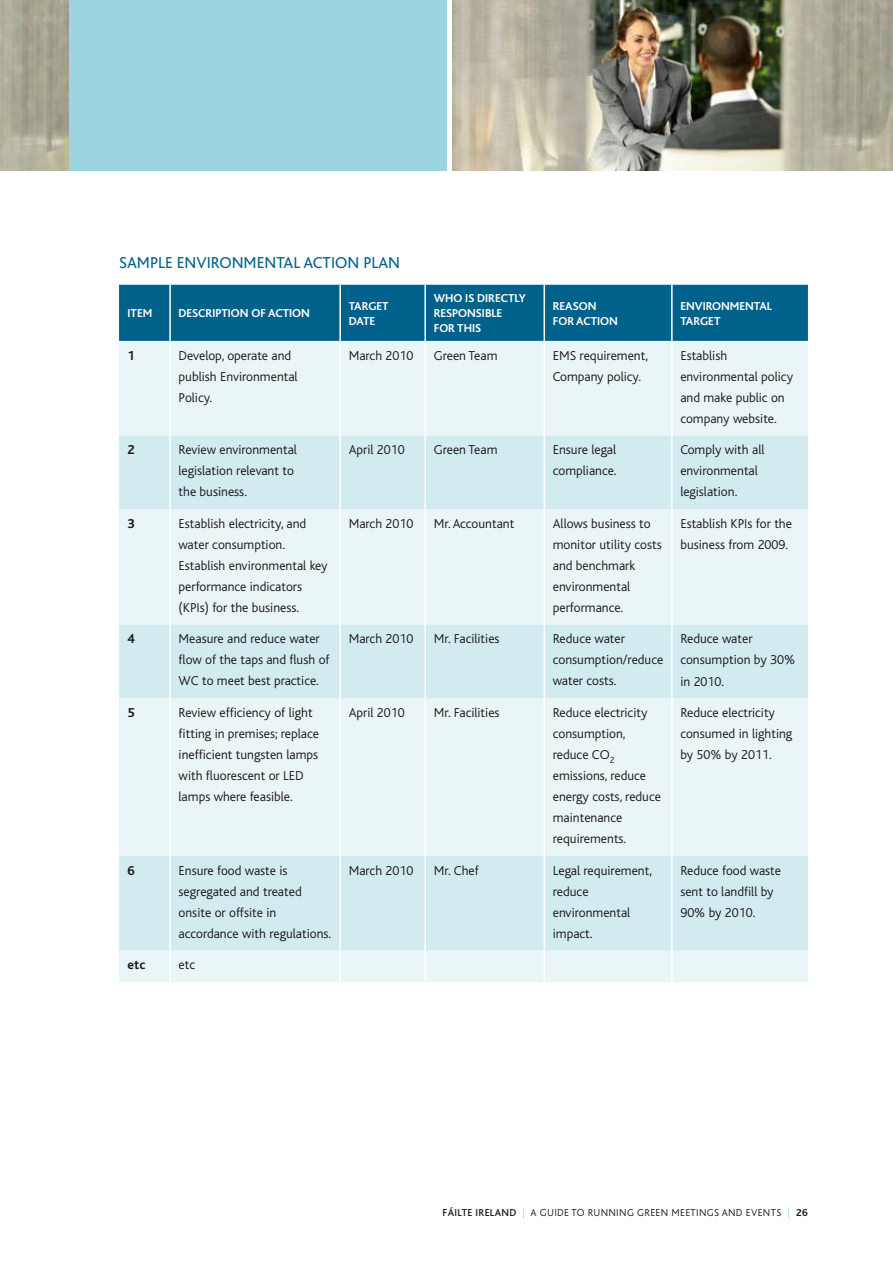
<style>
.page{position:relative;width:893px;height:1263px;background:#fff}
.page>*{position:absolute;margin:0;border:0;box-sizing:border-box;transform-origin:0 0}
.t1{font:16.5px "Bliss";color:#00618b}
.t2{font:300 13.5px/21px "Bliss";color:#1a171b}
.t3{font:700 13.5px "Bliss";color:#1a171b}
.t4{font:700 12px/15px "Bliss";color:#fff}
.t5{font:300 10.5px "Bliss";letter-spacing:.03em;color:#1a171b}
.s1{font-weight:500}
.s2{color:#9cd5e0}
.s3{font-weight:700}
</style>
<div class="page">
<div style="left:66px;top:0;width:380px;height:170px;background:#9cd5e0"></div>
<img style="left:453px;top:0;width:440px;height:170px">
<img style="left:0;top:0;width:68px;height:170px">
<div style="left:119px;top:285px;width:689px;height:56px;background:#00618b"></div>
<div style="left:119px;top:341px;width:689px;height:641px;background:#eaf5f7"></div>
<svg style="left:119px;top:435px;width:689px;height:515px;background:#def0f3"></svg>
<hr style="left:169px;top:285px;width:2px;height:56px;background:#fff">
<hr style="left:339px;top:285px;width:2px;height:56px;background:#fff">
<hr style="left:424px;top:285px;width:2px;height:56px;background:#fff">
<hr style="left:544px;top:285px;width:1px;height:56px;background:#fff">
<hr style="left:671px;top:285px;width:2px;height:56px;background:#fff">
<hr style="left:169px;top:341px;width:2px;height:94px;background:#fff">
<hr style="left:339px;top:341px;width:2px;height:94px;background:#fff">
<hr style="left:424px;top:341px;width:2px;height:94px;background:#fff">
<hr style="left:544px;top:341px;width:1px;height:94px;background:#fff">
<hr style="left:671px;top:341px;width:2px;height:94px;background:#fff">
<hr style="left:169px;top:435px;width:2px;height:74px;background:#fff">
<hr style="left:339px;top:435px;width:2px;height:74px;background:#fff">
<hr style="left:424px;top:435px;width:2px;height:74px;background:#fff">
<hr style="left:544px;top:435px;width:1px;height:74px;background:#fff">
<hr style="left:671px;top:435px;width:2px;height:74px;background:#fff">
<hr style="left:169px;top:509px;width:2px;height:116px;background:#fff">
<hr style="left:339px;top:509px;width:2px;height:116px;background:#fff">
<hr style="left:424px;top:509px;width:2px;height:116px;background:#fff">
<hr style="left:544px;top:509px;width:1px;height:116px;background:#fff">
<hr style="left:671px;top:509px;width:2px;height:116px;background:#fff">
<hr style="left:169px;top:625px;width:2px;height:73px;background:#fff">
<hr style="left:339px;top:625px;width:2px;height:73px;background:#fff">
<hr style="left:424px;top:625px;width:2px;height:73px;background:#fff">
<hr style="left:544px;top:625px;width:1px;height:73px;background:#fff">
<hr style="left:671px;top:625px;width:2px;height:73px;background:#fff">
<hr style="left:169px;top:698px;width:2px;height:158px;background:#fff">
<hr style="left:339px;top:698px;width:2px;height:158px;background:#fff">
<hr style="left:424px;top:698px;width:2px;height:158px;background:#fff">
<hr style="left:544px;top:698px;width:1px;height:158px;background:#fff">
<hr style="left:671px;top:698px;width:2px;height:158px;background:#fff">
<hr style="left:169px;top:856px;width:2px;height:94px;background:#fff">
<hr style="left:339px;top:856px;width:2px;height:94px;background:#fff">
<hr style="left:424px;top:856px;width:2px;height:94px;background:#fff">
<hr style="left:544px;top:856px;width:1px;height:94px;background:#fff">
<hr style="left:671px;top:856px;width:2px;height:94px;background:#fff">
<hr style="left:169px;top:950px;width:2px;height:32px;background:#fff">
<hr style="left:339px;top:950px;width:2px;height:32px;background:#fff">
<hr style="left:424px;top:950px;width:2px;height:32px;background:#fff">
<hr style="left:544px;top:950px;width:1px;height:32px;background:#fff">
<hr style="left:671px;top:950px;width:2px;height:32px;background:#fff">
<p class="t1" style="left:119px;top:254px;width:18px">SAMPLE</p>
<p class="t1" style="left:177px;top:254px;width:19px">ENVIRONMENTAL</p>
<p class="t1" style="left:303px;top:254px;width:20px">ACTION</p>
<p class="t1" style="left:363px;top:254px;width:18px">PLAN</p>
<p class="t4" style="left:128px;top:306px;width:11px">ITEM</p>
<p class="t4" style="left:179px;top:306px;width:16px">DESCRIPTION</p>
<p class="t4" style="left:252px;top:306px;width:32px">OF ACTION</p>
<p class="t4" style="left:349px;top:299px;width:14px">TARGET<br>DATE</p>
<p class="t4" style="left:434px;top:291px;width:51px">WHO ISDIRECT</p>
<p class="t4" style="left:514px;top:291px;width:12px">LY</p>
<p class="t4" style="left:434px;top:306px;width:8px">RESPONSIB</p>
<p class="t4" style="left:491px;top:306px;width:11px">LE</p>
<p class="t4" style="left:434px;top:321px;width:8px">FOR</p>
<p class="t4" style="left:457px;top:321px;width:7px">THIS</p>
<p class="t4" style="left:553px;top:299px;width:15px">REASON<br>FOR</p>
<p class="t4" style="left:576px;top:314px;width:15px">ACTION</p>
<p class="t4" style="left:680px;top:299px;width:14px">ENVIRONMENTA</p>
<p class="t4" style="left:767px;top:299px;width:7px">L</p>
<p class="t4" style="left:680px;top:314px;width:14px">TARGET</p>
<p class="t3" style="left:128px;top:348px;width:9px">1</p>
<p class="t2" style="left:179px;top:345px;width:121px">Develop, operate and publish Environmental<br>Policy.</p>
<p class="t2" style="left:349px;top:345px;width:66px">March 2010</p>
<p class="t2" style="left:434px;top:345px;width:65px">Green Team</p>
<p class="t2" style="left:553px;top:345px;width:97px">EMS requirement,<br>Company policy.</p>
<p class="t2" style="left:680px;top:345px;width:114px">Establish environmental policy and make public on company website.</p>
<p class="t3" style="left:128px;top:443px;width:9px">2</p>
<p class="t2" style="left:179px;top:440px;width:120px">Review environmental legislation relevant to the business.</p>
<p class="t2" style="left:349px;top:440px;width:58px">April 2010</p>
<p class="t2" style="left:434px;top:440px;width:65px">Green Team</p>
<p class="t2" style="left:553px;top:440px;width:65px">Ensure legal compliance.</p>
<p class="t2" style="left:680px;top:440px;width:86px">Comply with all environmental legislation.</p>
<p class="t3" style="left:128px;top:516px;width:9px">3</p>
<p class="t2" style="left:179px;top:513px;width:151px">Establish electricity, and water consumption.<br>Establish environmental key performance indicators (KPIs) for the business.</p>
<p class="t2" style="left:349px;top:513px;width:66px">March 2010</p>
<p class="t2" style="left:434px;top:513px;width:82px">Mr.Accountant</p>
<p class="t2" style="left:553px;top:513px;width:111px">Allows business to monitor utility costs and benchmark environmental performance.</p>
<p class="t2" style="left:680px;top:513px;width:113px">Establish KPIs for the business from 2009.</p>
<p class="t3" style="left:128px;top:632px;width:9px">4</p>
<p class="t2" style="left:179px;top:629px;width:153px">Measure and reduce water flow of the taps and flush of<br>WC to meet best practice.</p>
<p class="t2" style="left:349px;top:629px;width:66px">March 2010</p>
<p class="t2" style="left:434px;top:629px;width:67px">Mr. Facilities</p>
<p class="t2" style="left:553px;top:629px;width:112px">Reduce water consumption/reduce water costs.</p>
<p class="t2" style="left:680px;top:629px;width:116px">Reduce water consumption by 30% in 2010.</p>
<p class="t3" style="left:128px;top:706px;width:9px">5</p>
<p class="t2" style="left:179px;top:702px;width:142px">Review efficiency of light fitting in premises; replace inefficient tungsten lamps with fluorescent or LED lamps where feasible.</p>
<p class="t2" style="left:349px;top:702px;width:58px">April 2010</p>
<p class="t2" style="left:434px;top:702px;width:67px">Mr. Facilities</p>
<p class="t2" style="left:553px;top:702px;width:110px">Reduce electricity consumption, reduce CO<sub>2 </sub>emissions, reduce energy costs, reduce maintenance requirements.</p>
<p class="t2" style="left:680px;top:702px;width:113px">Reduce electricity consumed in lighting by 50% by 2011.</p>
<p class="t3" style="left:128px;top:863px;width:9px">6</p>
<p class="t2" style="left:179px;top:860px;width:154px">Ensure food waste is segregated and treated onsite or offsite in accordance with regulations.</p>
<p class="t2" style="left:349px;top:860px;width:66px">March 2010</p>
<p class="t2" style="left:434px;top:860px;width:47px">Mr. Chef</p>
<p class="t2" style="left:553px;top:860px;width:101px">Legal requirement, reduce environmental impact.</p>
<p class="t2" style="left:680px;top:860px;width:102px">Reduce food waste sent to landfill by<br>90% by 2010.</p>
<p class="t3" style="left:128px;top:958px;width:19px">ETC</p>
<p class="t2" style="left:179px;top:954px;width:18px">etc</p>
<p class="t5" style="left:443px;top:1207px;width:367px"><span class="s1">FÁILTE IRELAND</span> <span class="s2">|</span> A GUIDE TO RUNNING GREEN MEETINGS AND EVENTS <span class="s2">|</span> <span class="s3">26</span></p>
</div>
